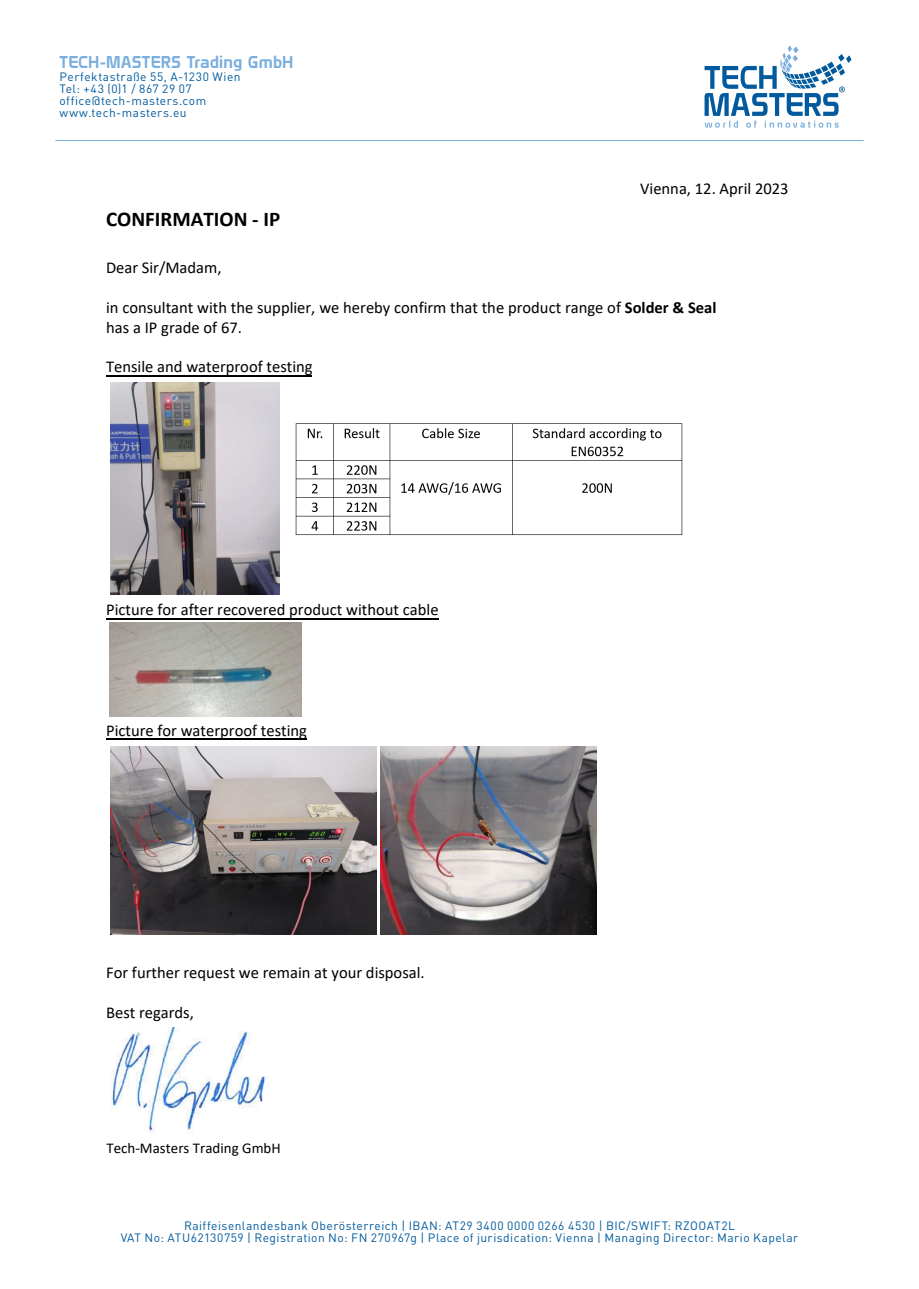
<style>
.page{position:relative;width:919px;height:1289px;background:#fff}
.page>*{position:absolute;margin:0;border:0;box-sizing:border-box;transform-origin:0 0}
.t1{font:700 21px "Calibri";color:#000}
.t2{font:16.5px/19.8px "Calibri";color:#000}
.t3{font:15px "Domyouji";letter-spacing:.02em;color:#79aede}
.t4{font:15px "Calibri";color:#000}
.t5{font:12px/12px "DIN Pro";letter-spacing:.035em;color:#015a9d}
.s1{font-weight:700}
</style>
<div class="page">
<hr style="left:55px;top:140px;width:808px;height:1px;background:#79aede">
<svg style="left:704px;top:45px;width:147px;height:83px"></svg>
<hr style="left:106px;top:375px;width:206px;height:1px;background:#000">
<hr style="left:106px;top:738px;width:201px;height:1px;background:#000">
<hr style="left:106px;top:618px;width:332px;height:1px;background:#000">
<img style="left:110px;top:1027px;width:156px;height:106px">
<img style="left:111px;top:383px;width:168px;height:211px">
<img style="left:295px;top:423px;width:388px;height:113px">
<img style="left:109px;top:623px;width:193px;height:94px">
<img style="left:110px;top:746px;width:267px;height:188px">
<img style="left:380px;top:747px;width:217px;height:187px">
<p class="t3" style="left:60px;top:53px;width:235px">TECH-MASTERS Trading GmbH</p>
<p class="t5" style="left:60px;top:70px;width:182px">Perfektastraße 55, A-1230 Wien<br>Tel: +43 (0)1 / 867 29 07 office@tech-masters.com www.tech-masters.eu</p>
<p class="t2" style="left:640px;top:178px;width:150px">Vienna, 12. April 2023</p>
<p class="t1" style="left:106px;top:204px;width:176px">CONFIRMATION - IP</p>
<p class="t2" style="left:106px;top:257px;width:117px">Dear Sir/Madam,</p>
<p class="t2" style="left:106px;top:297px;width:612px">in consultant with the supplier, we hereby confirm that the product range of <span class="s1">Solder &amp; Seal </span>has a IP grade of 67.</p>
<p class="t2" style="left:106px;top:356px;width:208px">Tensile and waterproof testing</p>
<p class="t2" style="left:106px;top:599px;width:334px">Picture for after recovered product without cable</p>
<p class="t2" style="left:106px;top:720px;width:202px">Picture for waterproof testing</p>
<p class="t2" style="left:106px;top:962px;width:320px">For further request we remain at your disposal.</p>
<p class="t2" style="left:106px;top:1002px;width:89px">Best regards,</p>
<p class="t4" style="left:106px;top:1137px;width:176px">Tech-Masters Trading GmbH</p>
<p class="t5" style="left:121px;top:1219px;width:679px;text-align:center">Raiffeisenlandesbank Oberösterreich | IBAN: AT29 3400 0000 0266 4530 | BIC/SWIFT: RZOOAT2L<br>VAT No: ATU62130759 | Registration No: FN 270967g | Place of jurisdication: Vienna | Managing Director: Mario Kapelar</p>
</div>
